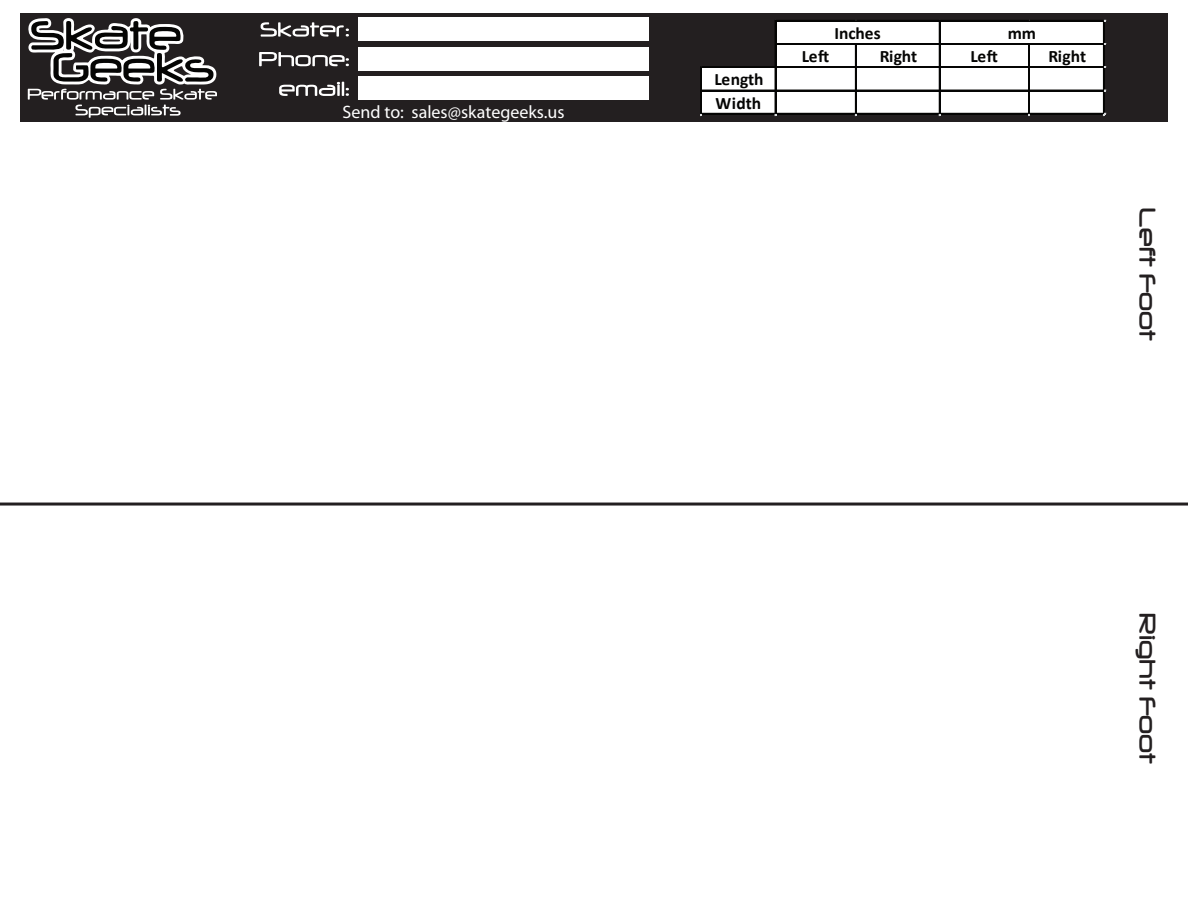
<style>
.page{position:relative;width:1188px;height:918px;background:#fff}
.page>*{position:absolute;margin:0;border:0;box-sizing:border-box;transform-origin:0 0}
.t1{font:27px "Neuropol";color:#231f20}
.t2{font:18px "Myriad Pro";color:#fff}
.t3{font:700 17.4px/23.2px "Calibri";letter-spacing:-.005em;color:#050504}
</style>
<div class="page">
<div style="left:20px;top:13px;width:1148px;height:109px;background:#231f20"></div>
<svg style="left:28px;top:18px;width:189px;height:100px"></svg>
<hr style="left:0;top:503px;width:1188px;height:3px;background:#231f20">
<div style="left:775px;top:21px;width:330px;height:47px;background:#fff"></div>
<div style="left:702px;top:67px;width:403px;height:47px;background:#fff"></div>
<hr style="left:776px;top:20px;width:329px;height:1px;background:#050504">
<hr style="left:776px;top:43px;width:329px;height:1px;background:#050504">
<hr style="left:776px;top:44px;width:329px;height:1px;background:#050504">
<hr style="left:702px;top:67px;width:403px;height:1px;background:#050504">
<hr style="left:702px;top:90px;width:403px;height:1px;background:#050504">
<hr style="left:700px;top:67px;width:1px;height:47px;background:#050504">
<hr style="left:701px;top:67px;width:1px;height:47px;background:#050504">
<hr style="left:775px;top:20px;width:1px;height:94px;background:#050504">
<hr style="left:855px;top:45px;width:2px;height:69px;background:#050504">
<hr style="left:939px;top:21px;width:1px;height:93px;background:#050504">
<hr style="left:1029px;top:45px;width:1px;height:69px;background:#050504">
<hr style="left:702px;top:113px;width:403px;height:1px;background:#050504">
<hr style="left:1103px;top:21px;width:2px;height:93px;background:#050504">
<svg style="left:261px;top:22px;width:88px;height:15px"></svg>
<div style="left:358px;top:18px;width:290px;height:23px;background:#fff"></div>
<svg style="left:259px;top:52px;width:90px;height:14px"></svg>
<svg style="left:279px;top:82px;width:70px;height:14px"></svg>
<div style="left:358px;top:76px;width:290px;height:24px;background:#fff"></div>
<div style="left:358px;top:47px;width:290px;height:24px;background:#fff"></div>
<p class="t2" style="left:343px;top:101px;width:224px">Send to: sales@skategeeks.us</p>
<p class="t3" style="left:714px;top:68px;width:50px">Length<br>Width</p>
<p class="t3" style="left:834px;top:21px;width:48px">Inches</p>
<p class="t3" style="left:1008px;top:21px;width:30px">mm</p>
<p class="t3" style="left:802px;top:45px;width:29px">Left</p>
<p class="t3" style="left:880px;top:45px;width:39px">Right</p>
<p class="t3" style="left:971px;top:45px;width:29px">Left</p>
<p class="t3" style="left:1049px;top:45px;width:39px">Right</p>
<h1 class="t1" style="left:1162px;top:208px;width:134px;rotate:90deg">Left Foot</h1>
<h1 class="t1" style="left:1162px;top:613px;width:152px;rotate:90deg">Right Foot</h1>
</div>
